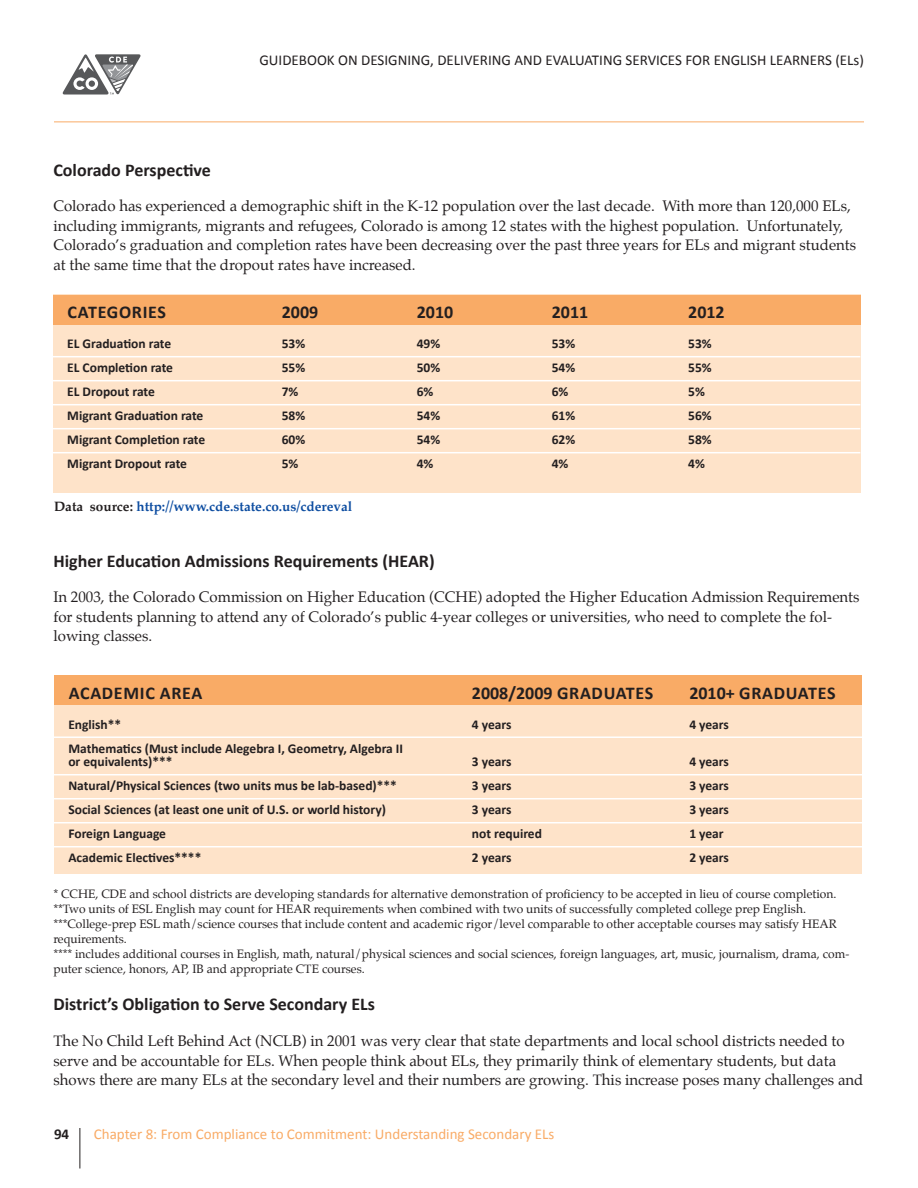
<style>
.page{position:relative;width:918px;height:1188px;background:#fff}
.page>*{position:absolute;margin:0;border:0;box-sizing:border-box;transform-origin:0 0}
.t1{font:700 18px "Calibri";color:#231f20}
.t2{font:15px/19.5px "Palatino";color:#231f20}
.t3{font:15px "Calibri";color:#231f20}
.t4{font:15px "Calibri";color:#f9ab66}
.t5{font:700 15px "Calibri";color:#231f20}
.t6{font:700 13.5px/13.5px "Calibri";color:#231f20}
.t7{font:700 13.5px "Palatino";color:#0d4da1}
.t8{font:12px/15px "Palatino";color:#231f20}
.s1{color:#231f20}
</style>
<div class="page">
<hr style="left:80px;top:1128px;width:1px;height:40px;background:#231f20">
<div style="left:54px;top:675px;width:807px;height:199px;background:#fee3c9"></div>
<div style="left:54px;top:675px;width:807px;height:30px;background:#f9ab66"></div>
<hr style="left:41px;top:736px;width:858px;height:2px;background:#fff">
<hr style="left:41px;top:774px;width:858px;height:1px;background:#fff">
<hr style="left:41px;top:798px;width:858px;height:1px;background:#fff">
<hr style="left:41px;top:822px;width:860px;height:1px;background:#fff">
<hr style="left:41px;top:846px;width:860px;height:1px;background:#fff">
<div style="left:53px;top:295px;width:807px;height:198px;background:#fee3c9"></div>
<div style="left:53px;top:295px;width:807px;height:30px;background:#f9ab66"></div>
<hr style="left:40px;top:356px;width:820px;height:1px;background:#fff">
<hr style="left:40px;top:380px;width:820px;height:1px;background:#fff">
<hr style="left:40px;top:404px;width:820px;height:1px;background:#fff">
<hr style="left:40px;top:428px;width:820px;height:1px;background:#fff">
<hr style="left:40px;top:452px;width:820px;height:1px;background:#fff">
<svg style="left:62px;top:54px;width:79px;height:41px"></svg>
<hr style="left:54px;top:122px;width:810px;height:1px;background:#f9ab66">
<p class="t3" style="left:260px;top:51px;width:606px">GUIDEBOOK ON DESIGNING, DELIVERING AND EVALUATING SERVICES FOR ENGLISH LEARNERS (ELs)</p>
<p class="t1" style="left:53px;top:158px;width:159px">Colorado Perspective</p>
<p class="t2" style="left:53px;top:196px;width:804px">Colorado has experienced a demographic shift in the K-12 population over the last decade. With more than 120,000 ELs, including immigrants, migrants and refugees, Colorado is among 12 states with the highest population. Unfortunately, Colorado’s graduation and completion rates have been decreasing over the past three years for ELs and migrant students at the same time that the dropout rates have increased.</p>
<p class="t1" style="left:68px;top:301px;width:15px">Cate</p>
<p class="t1" style="left:107px;top:301px;width:29px">gorie</p>
<p class="t1" style="left:158px;top:301px;width:10px">s</p>
<p class="t1" style="left:282px;top:301px;width:38px">2009</p>
<p class="t1" style="left:417px;top:301px;width:38px">2010</p>
<p class="t1" style="left:552px;top:301px;width:38px">2011</p>
<p class="t1" style="left:688px;top:301px;width:38px">2012</p>
<p class="t6" style="left:67px;top:337px;width:105px">EL Graduation rate</p>
<p class="t6" style="left:282px;top:337px;width:25px">53%</p>
<p class="t6" style="left:417px;top:337px;width:25px">49%</p>
<p class="t6" style="left:552px;top:337px;width:25px">53%</p>
<p class="t6" style="left:688px;top:337px;width:25px">53%</p>
<p class="t6" style="left:67px;top:361px;width:107px">EL Completion rate</p>
<p class="t6" style="left:282px;top:361px;width:25px">55%</p>
<p class="t6" style="left:417px;top:361px;width:25px">50%</p>
<p class="t6" style="left:552px;top:361px;width:25px">54%</p>
<p class="t6" style="left:688px;top:361px;width:25px">55%</p>
<p class="t6" style="left:67px;top:385px;width:89px">EL Dropout rate</p>
<p class="t6" style="left:282px;top:385px;width:18px">7%</p>
<p class="t6" style="left:417px;top:385px;width:18px">6%</p>
<p class="t6" style="left:552px;top:385px;width:18px">6%</p>
<p class="t6" style="left:688px;top:385px;width:18px">5%</p>
<p class="t6" style="left:67px;top:409px;width:138px">Migrant Graduation rate</p>
<p class="t6" style="left:282px;top:409px;width:25px">58%</p>
<p class="t6" style="left:417px;top:409px;width:25px">54%</p>
<p class="t6" style="left:552px;top:409px;width:25px">61%</p>
<p class="t6" style="left:688px;top:409px;width:25px">56%</p>
<p class="t6" style="left:67px;top:433px;width:139px">Migrant Completion rate</p>
<p class="t6" style="left:282px;top:433px;width:25px">60%</p>
<p class="t6" style="left:417px;top:433px;width:25px">54%</p>
<p class="t6" style="left:552px;top:433px;width:25px">62%</p>
<p class="t6" style="left:688px;top:433px;width:25px">58%</p>
<p class="t6" style="left:67px;top:457px;width:121px">Migrant Dropout rate</p>
<p class="t6" style="left:282px;top:457px;width:18px">5%</p>
<p class="t6" style="left:417px;top:457px;width:18px">4%</p>
<p class="t6" style="left:552px;top:457px;width:18px">4%</p>
<p class="t6" style="left:688px;top:457px;width:18px">4%</p>
<p class="t7" style="left:54px;top:495px;width:300px"><span class="s1">Data source:</span> http://www.cde.state.co.us/cdereval</p>
<p class="t1" style="left:53px;top:550px;width:383px">Higher Education Admissions Requirements (HEAR)</p>
<p class="t2" style="left:53px;top:587px;width:808px">In 2003, the Colorado Commission on Higher Education (CCHE) adopted the Higher Education Admission Requirements for students planning to attend any of Colorado’s public 4-year colleges or universities, who need to complete the fol&shy;lowing classes.</p>
<p class="t1" style="left:69px;top:682px;width:12px">acade</p>
<p class="t1" style="left:123px;top:682px;width:46px">mic area</p>
<p class="t1" style="left:472px;top:682px;width:109px">2008/2009 grad</p>
<p class="t1" style="left:604px;top:682px;width:17px">uate</p>
<p class="t1" style="left:645px;top:682px;width:10px">s</p>
<p class="t1" style="left:689px;top:682px;width:74px">2010+ grad</p>
<p class="t1" style="left:786px;top:682px;width:17px">uate</p>
<p class="t1" style="left:827px;top:682px;width:10px">s</p>
<p class="t6" style="left:68px;top:717px;width:54px">English**</p>
<p class="t6" style="left:472px;top:717px;width:41px">4 years</p>
<p class="t6" style="left:689px;top:717px;width:41px">4 years</p>
<p class="t6" style="left:68px;top:741px;width:336px">Mathematics (Must include Alegebra I, Geometry, Algebra II or equivalents)***</p>
<p class="t6" style="left:472px;top:755px;width:41px">3 years</p>
<p class="t6" style="left:689px;top:755px;width:41px">4 years</p>
<p class="t6" style="left:68px;top:779px;width:330px">Natural/Physical Sciences (two units mus be lab-based)***</p>
<p class="t6" style="left:472px;top:779px;width:41px">3 years</p>
<p class="t6" style="left:689px;top:779px;width:41px">3 years</p>
<p class="t6" style="left:68px;top:803px;width:319px">Social Sciences (at least one unit of U.S. or world history)</p>
<p class="t6" style="left:472px;top:803px;width:41px">3 years</p>
<p class="t6" style="left:689px;top:803px;width:41px">3 years</p>
<p class="t6" style="left:68px;top:827px;width:99px">Foreign Language</p>
<p class="t6" style="left:472px;top:827px;width:72px">not required</p>
<p class="t6" style="left:689px;top:827px;width:36px">1 year</p>
<p class="t6" style="left:68px;top:851px;width:135px">Academic Electives****</p>
<p class="t6" style="left:472px;top:851px;width:41px">2 years</p>
<p class="t6" style="left:689px;top:851px;width:41px">2 years</p>
<p class="t8" style="left:53px;top:886px;width:797px">* CCHE, CDE and school districts are developing standards for alternative demonstration of proficiency to be accepted in lieu of course completion. **Two units of ESL English may count for HEAR requirements when combined with two units of successfully completed college prep English. ***College-prep ESL math/science courses that include content and academic rigor/level comparable to other acceptable courses may satisfy HEAR requirements.<br>**** includes additional courses in English, math, natural/physical sciences and social sciences, foreign languages, art, music, journalism, drama, com&shy;puter science, honors, AP, IB and appropriate CTE courses.</p>
<p class="t1" style="left:53px;top:993px;width:323px">District’s Obligation to Serve Secondary ELs</p>
<p class="t2" style="left:53px;top:1031px;width:811px">The No Child Left Behind Act (NCLB) in 2001 was very clear that state departments and local school districts needed to serve and be accountable for ELs. When people think about ELs, they primarily think of elementary students, but data shows there are many ELs at the secondary level and their numbers are growing. This increase poses many challenges and</p>
<p class="t5" style="left:54px;top:1125px;width:17px">94</p>
<p class="t4" style="left:94px;top:1125px;width:462px">Chapter 8: From Compliance to Commitment: Understanding Secondary ELs</p>
</div>
